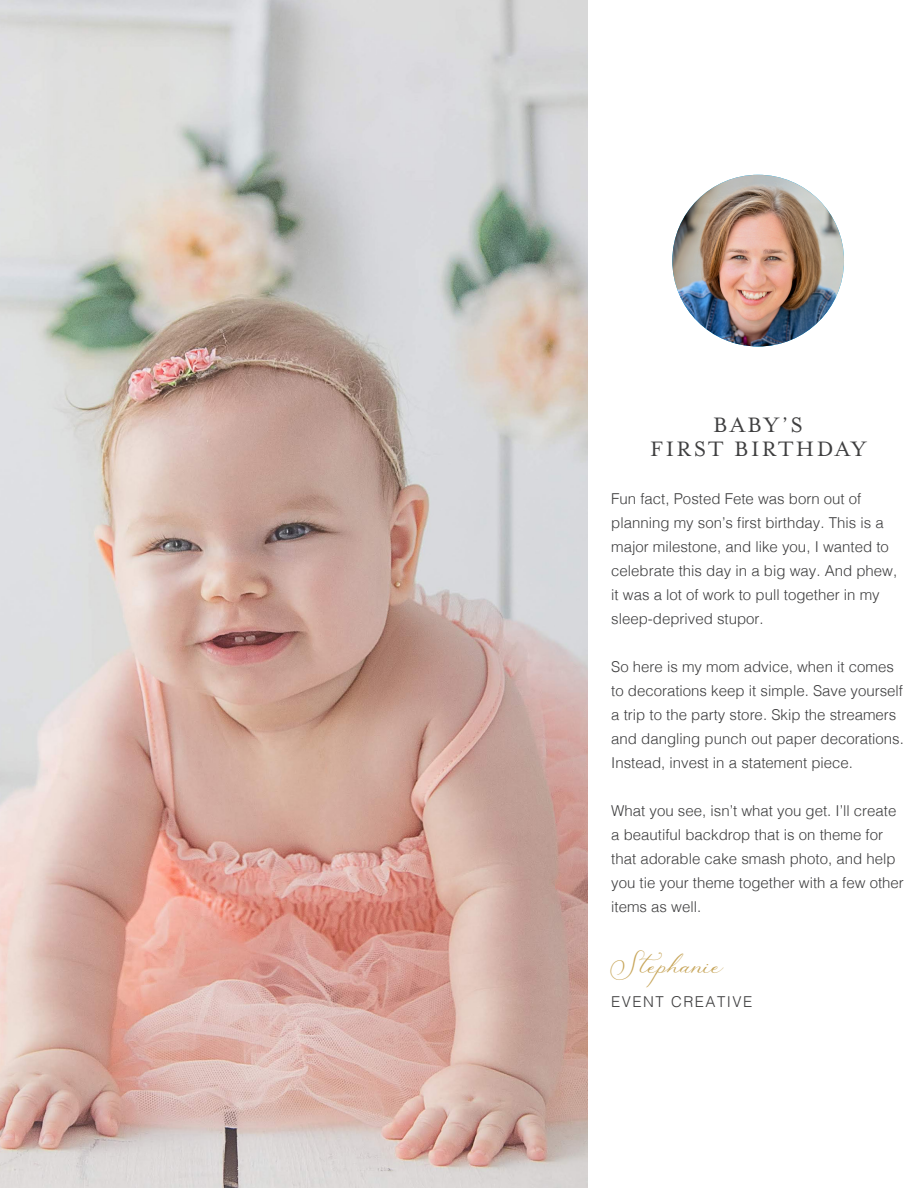
<style>
.page{position:relative;width:918px;height:1188px;background:#fff}
.page>*{position:absolute;margin:0;border:0;box-sizing:border-box;transform-origin:0 0}
.t1{font:25.5px "Parisian Script";color:#c7a559}
.t2{font:24px "Mrs Eaves Lining OT";letter-spacing:.1em;color:#3e3e3f}
.t3{font:300 15px/24px "Helvetica";color:#3e3e3f}
.t4{font:300 15px "Helvetica";letter-spacing:.1em;color:#3e3e3f}
</style>
<div class="page">
<img style="left:672px;top:175px;width:172px;height:171px;border-radius:86px">
<img style="left:0;top:0;width:588px;height:1188px">
<p class="t2" style="left:713px;top:412px;width:91px">BABY’S</p>
<p class="t2" style="left:650px;top:436px;width:217px">FIRST BIRTHDAY</p>
<p class="t3" style="left:611px;top:486px;width:287px">Fun fact, Posted Fete was born out of planning my son’s first birthday. This is a major milestone, and like you, I wanted to celebrate this day in a big way. And phew, it was a lot of work to pull together in my sleep-deprived stupor.</p>
<p class="t3" style="left:611px;top:654px;width:294px">So here is my mom advice, when it comes to decorations keep it simple. Save yourself a trip to the party store. Skip the streamers and dangling punch out paper decorations.<br>Instead, invest in a statement piece.</p>
<p class="t3" style="left:611px;top:798px;width:294px">What you see, isn’t what you get. I’ll create a beautiful backdrop that is on theme for that adorable cake smash photo, and help you tie your theme together with a few other items as well.</p>
<p class="t1" style="left:611px;top:959px;width:114px">Stephanie</p>
<p class="t4" style="left:611px;top:989px;width:143px">EVENT CREATIVE</p>
</div>
